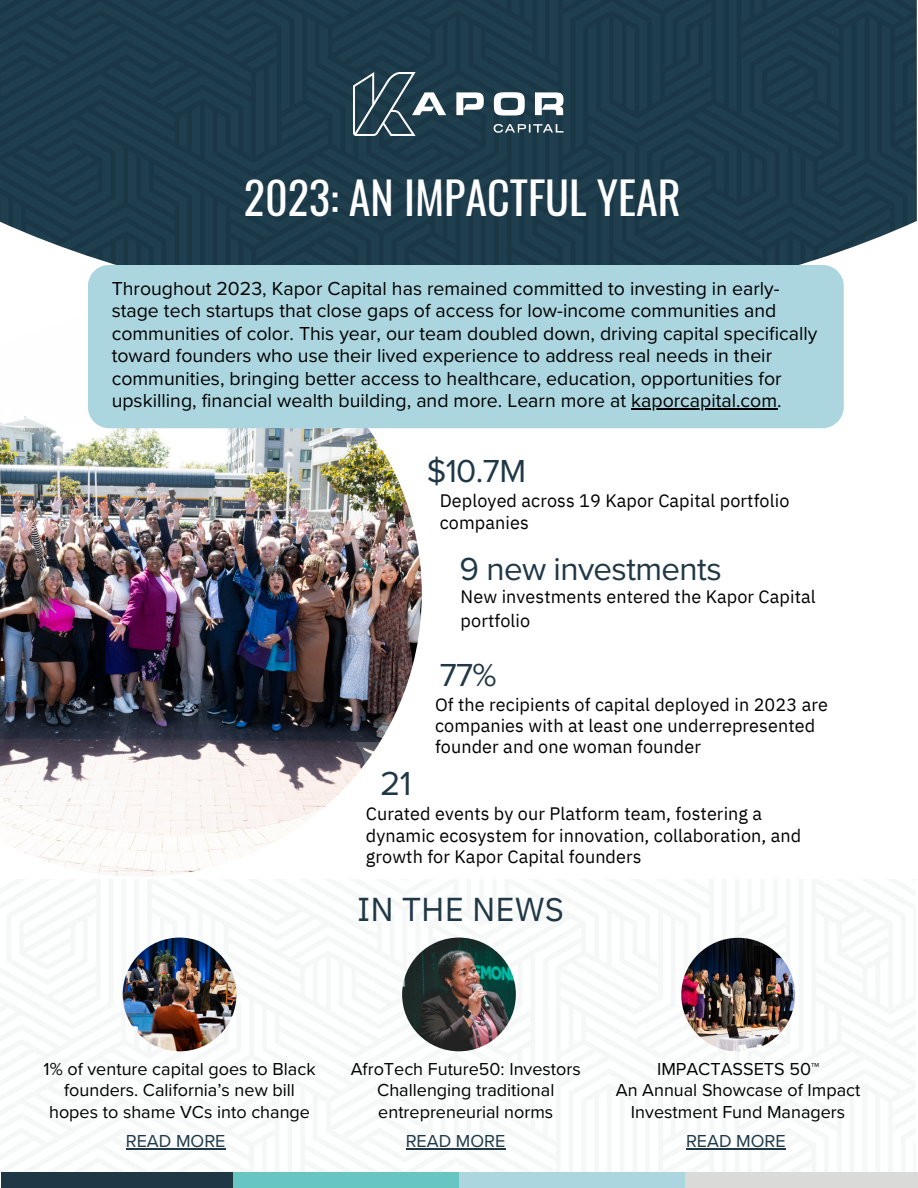
<style>
.page{position:relative;width:918px;height:1188px;background:#fff}
.page>*{position:absolute;margin:0;border:0;box-sizing:border-box;transform-origin:0 0}
.t1{font:44.1px "Oswald";color:#fefefe}
.t2{font:34.5px "Proxima Nova";color:#203846}
.t3{font:33px "Proxima Nova";letter-spacing:-.02em;color:#203846}
.t4{font:33px "IBM Plex Sans";letter-spacing:.005em;color:#203846}
.t5{font:19.5px/22.5px "Proxima Nova";color:#000}
.t6{font:18px/21.3px "IBM Plex Sans";letter-spacing:.005em;color:#000}
.t7{font:18px/21.3px "Proxima Nova";color:#000;text-align:center}
.t8{font:18px "Proxima Nova";color:#203846}
</style>
<div class="page">
<img style="left:1px;top:880px;width:915px;height:292px">
<img style="left:0;top:411px;width:422px;height:465px">
<img style="left:402px;top:938px;width:114px;height:113px;border-radius:50%">
<img style="left:681px;top:938px;width:114px;height:114px;border-radius:50%">
<img style="left:123px;top:938px;width:113px;height:113px;border-radius:50%">
<div style="left:0;top:0;width:917px;height:282px;background:#1f3e4d"></div>
<div style="left:88px;top:265px;width:756px;height:163px;background:#abd6df;border-radius:21px"></div>
<div style="left:1px;top:1172px;width:232px;height:16px;background:#203846"></div>
<div style="left:233px;top:1172px;width:233px;height:16px;background:#67c6c2"></div>
<div style="left:460px;top:1172px;width:232px;height:16px;background:#abd6df"></div>
<div style="left:686px;top:1172px;width:232px;height:16px;background:#dadad9"></div>
<img style="left:354px;top:73px;width:209px;height:63px">
<hr style="left:126px;top:1148px;width:100px;height:2px;background:#203846">
<hr style="left:631px;top:408px;width:146px;height:2px;background:#000">
<hr style="left:406px;top:1148px;width:99px;height:2px;background:#203846">
<hr style="left:686px;top:1148px;width:100px;height:2px;background:#203846">
<p class="t1" style="left:244px;top:163px;width:438px">2023: AN IMPACTFUL YEAR</p>
<p class="t5" style="left:112px;top:277px;width:707px">Throughout 2023, Kapor Capital has remained committed to investing in early&shy;stage tech startups that close gaps of access for low-income communities and communities of color. This year, our team doubled down, driving capital specifically toward founders who use their lived experience to address real needs in their communities, bringing better access to healthcare, education, opportunities for upskilling, financial wealth building, and more. Learn more at kaporcapital.com.</p>
<p class="t3" style="left:427px;top:452px;width:101px">$10.7M</p>
<p class="t6" style="left:440px;top:490px;width:351px">Deployed across 19 Kapor Capital portfolio companies</p>
<p class="t3" style="left:460px;top:550px;width:264px">9 new investments</p>
<p class="t6" style="left:461px;top:583px;width:357px;line-height:24.8px">New investments entered the Kapor Capital portfolio</p>
<p class="t3" style="left:440px;top:655px;width:58px">77%</p>
<p class="t2" style="left:380px;top:764px;width:33px">21</p>
<p class="t6" style="left:435px;top:693px;width:394px">Of the recipients of capital deployed in 2023 are companies with at least one underrepresented founder and one woman founder</p>
<p class="t6" style="left:366px;top:803px;width:437px">Curated events by our Platform team, fostering a dynamic ecosystem for innovation, collaboration, and growth for Kapor Capital founders</p>
<p class="t4" style="left:357px;top:887px;width:208px">IN THE NEWS</p>
<p class="t7" style="left:44px;top:1059px;width:274px">1% of venture capital goes to Black founders. California’s new bill hopes to shame VCs into change</p>
<p class="t8" style="left:126px;top:1131px;width:101px">READ MORE</p>
<p class="t7" style="left:351px;top:1059px;width:232px">AfroTech Future50: Investors</p>
<p class="t7" style="left:377px;top:1080px;width:179px;text-align:left">Challenging traditional entrepreneurial norms</p>
<p class="t8" style="left:406px;top:1131px;width:101px">READ MORE</p>
<p class="t7" style="left:657px;top:1059px;width:164px">IMPACTASSETS 50™</p>
<p class="t7" style="left:616px;top:1080px;width:246px">An Annual Showcase of Impact<br>Investment Fund Managers</p>
<p class="t8" style="left:686px;top:1131px;width:101px">READ MORE</p>
</div>
